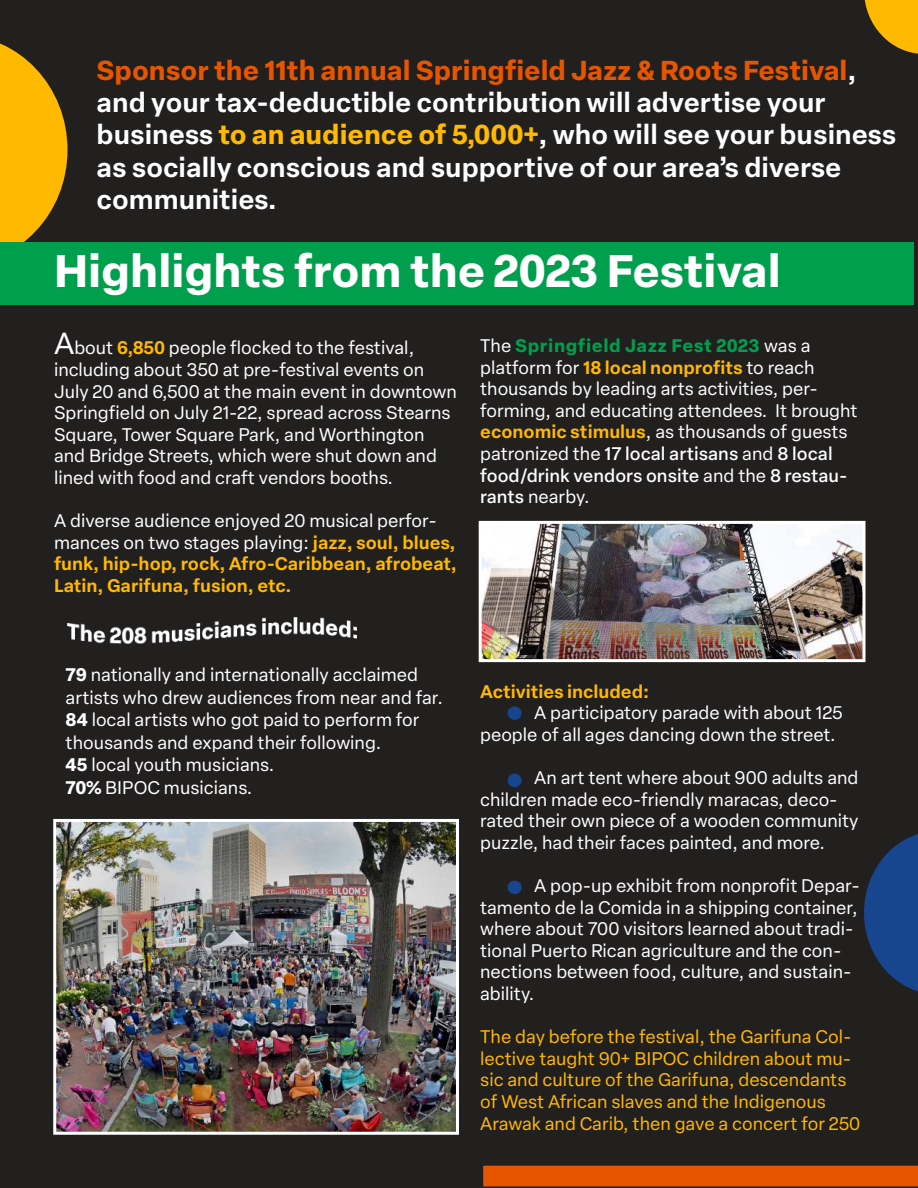
<style>
.page{position:relative;width:918px;height:1188px;background:#221f1f}
.page>*{position:absolute;margin:0;border:0;box-sizing:border-box;transform-origin:0 0}
.t1{font:700 45px "Elza Text";color:#fff}
.t2{font:600 27px/32.4px "Elza Text";color:#fff}
.t3{font:18px/21.6px "Elza Text";color:#fff}
.t4{font:18px/21.6px "Elza Text";color:#ffb900}
.t5{font:600 18px/21.6px "Elza Text";color:#ffb900}
.s1{font-weight:700;color:#e65500}
.s2{font-weight:700;color:#ffb900}
.s3{font-size:30px}
.s4{font-weight:600;color:#ffb900}
.s5{font-weight:400;color:#fff}
.s6{font-weight:700;color:#009f4e}
.s7{font-weight:500}
.s8{font-weight:700}
</style>
<div class="page">
<svg style="left:864px;top:834px;width:54px;height:158px"></svg>
<svg style="left:0;top:43px;width:68px;height:199px"></svg>
<div style="left:0;top:242px;width:913px;height:62px;background:#009f4e"></div>
<div style="left:508px;top:881px;width:14px;height:13px;background:#17468f;border-radius:50%"></div>
<div style="left:508px;top:774px;width:14px;height:13px;background:#17468f;border-radius:50%"></div>
<div style="left:508px;top:706px;width:14px;height:14px;background:#17468f;border-radius:50%"></div>
<img style="left:57px;top:823px;width:398px;height:308px">
<div style="left:53px;top:819px;width:406px;height:316px;border:3px solid #fff"></div>
<svg style="left:483px;top:1165px;width:435px;height:22px;background:#db5101"></svg>
<svg style="left:864px;top:0;width:54px;height:54px"></svg>
<img style="left:483px;top:525px;width:379px;height:133px">
<div style="left:479px;top:521px;width:387px;height:141px;border:3px solid #fff"></div>
<img style="left:68px;top:618px;width:288px;height:26px">
<p class="t2" style="left:97px;top:56px;width:801px"><span class="s1">Sponsor the 11th annual Springfield Jazz &amp; Roots Festival</span>, and your tax-deductible contribution will advertise your business <span class="s2">to an audience of 5,000+</span>, who will see your business as socially conscious and supportive of our area’s diverse communities.</p>
<h1 class="t1" style="left:54px;top:253px;width:728px">Highlights from the 2023 Festival</h1>
<p class="t3" style="left:54px;top:338px;width:404px"><span class="s3">A</span>bout <span class="s4">6,850</span> people flocked to the festival, including about 350 at pre-festival events on July 20 and 6,500 at the main event in downtown Springfield on July 21-22, spread across Stearns Square, Tower Square Park, and Worthington and Bridge Streets, which were shut down and lined with food and craft vendors booths.</p>
<p class="t5" style="left:54px;top:511px;width:404px"><span class="s5">A diverse audience enjoyed 20 musical perfor&shy;mances on two stages playing:</span> jazz, soul, blues, funk, hip-hop, rock, Afro-Caribbean, afrobeat, Latin, Garifuna, fusion, etc.</p>
<p class="t3" style="left:480px;top:336px;width:379px">The <span class="s6">Springfield Jazz Fest 2023</span> was a platform for <span class="s4">18 local nonprofits</span> to reach thousands by leading arts activities, per&shy;forming, and educating attendees. It brought <span class="s4">economic stimulus</span>, as thousands of guests patronized the <span class="s7">17 local artisans</span> and <span class="s7">8 local food/drink vendors onsite</span> and the <span class="s7">8 restau&shy;rants</span> nearby.</p>
<p class="t3" style="left:66px;top:665px;width:379px;line-height:22.5px"><span class="s8">79</span> nationally and internationally acclaimed artists who drew audiences from near and far.<br><span class="s8">84</span> local artists who got paid to perform for thousands and expand their following.<br><span class="s8">45</span> local youth musicians.<br><span class="s8">70%</span> BIPOC musicians.</p>
<p class="t5" style="left:480px;top:681px;width:171px">Activities included:</p>
<p class="t3" style="left:480px;top:703px;width:364px;text-indent:54px">A participatory parade with about 125 people of all ages dancing down the street.</p>
<p class="t3" style="left:480px;top:768px;width:380px;text-indent:54px">An art tent where about 900 adults and children made eco-friendly maracas, deco&shy;rated their own piece of a wooden community puzzle, had their faces painted, and more.</p>
<p class="t3" style="left:480px;top:876px;width:381px;text-indent:54px">A pop-up exhibit from nonprofit Depar&shy;tamento de la Comida in a shipping container, where about 700 visitors learned about tradi&shy;tional Puerto Rican agriculture and the con&shy;nections between food, culture, and sustain&shy;ability.</p>
<p class="t4" style="left:480px;top:1027px;width:382px">The day before the festival, the Garifuna Col&shy;lective taught 90+ BIPOC children about mu&shy;sic and culture of the Garifuna, descendants of West African slaves and the Indigenous Arawak and Carib, then gave a concert for 250</p>
</div>
